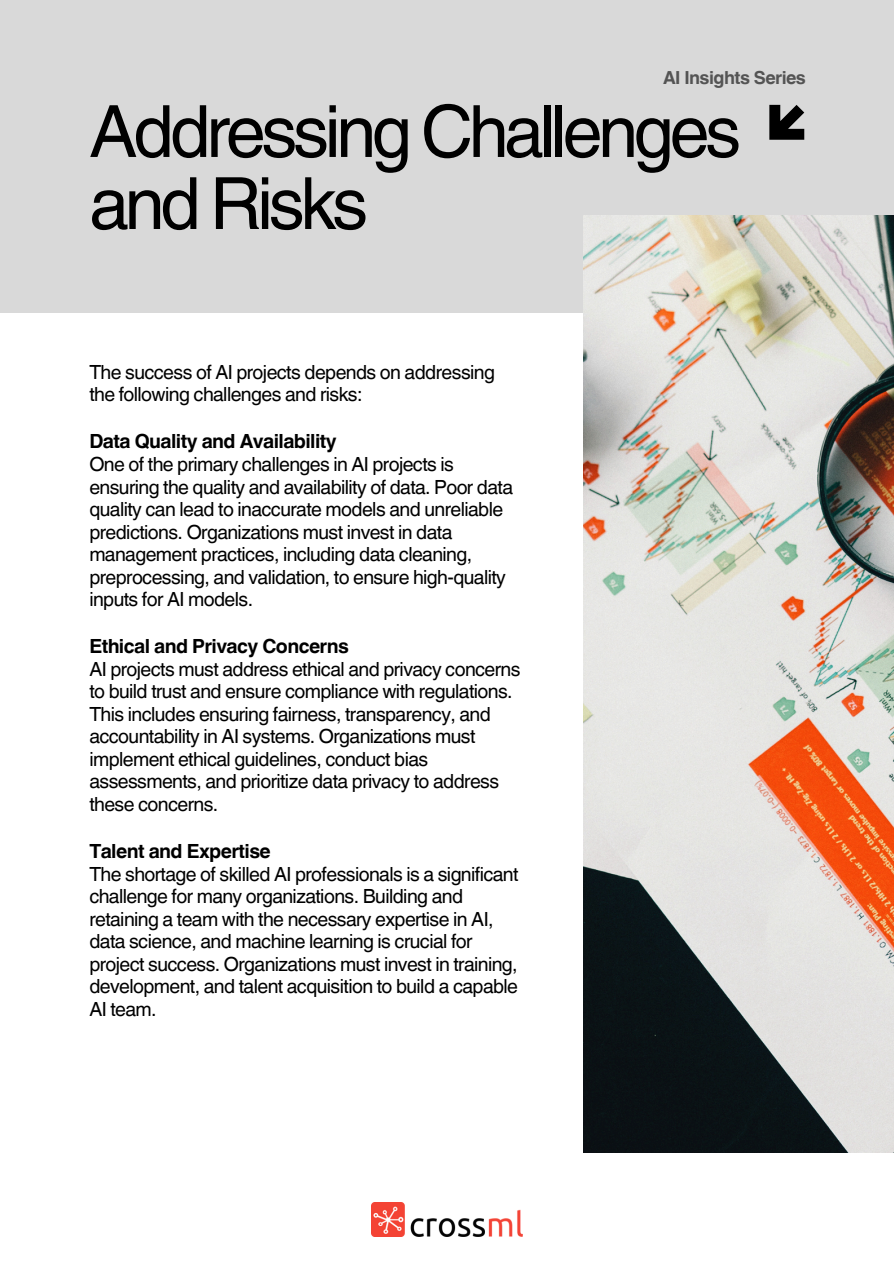
<style>
.page{position:relative;width:894px;height:1264px;background:#fff}
.page>*{position:absolute;margin:0;border:0;box-sizing:border-box;transform-origin:0 0}
.t1{font:72px/72px "Helvetica World";letter-spacing:-.06em;color:#000}
.t2{font:19.5px/22.5px "Helvetica World";letter-spacing:-.03em;color:#000}
.t3{font:700 19.5px "Helvetica World";letter-spacing:-.03em;color:#000}
.t4{font:700 18px "Helvetica World";letter-spacing:-.03em;color:#545454}
</style>
<div class="page">
<div style="left:0;top:0;width:893px;height:312px;background:#d9d9d9"></div>
<img style="left:583px;top:215px;width:310px;height:937px">
<svg style="left:769px;top:105px;width:35px;height:35px"></svg>
<img style="left:371px;top:1202px;width:151px;height:34px">
<p class="t4" style="left:663px;top:63px;width:144px">AI Insights Series</p>
<h2 class="t1" style="left:89px;top:96px;width:653px">Addressing Challenges and Risks</h2>
<h1 class="t2" style="left:89px;top:361px;width:407px">The success of AI projects depends on addressing the following challenges and risks:</h1>
<p class="t3" style="left:89px;top:425px;width:249px">Data Quality and Availability</p>
<p class="t2" style="left:89px;top:453px;width:425px">One of the primary challenges in AI projects is ensuring the quality and availability of data. Poor data quality can lead to inaccurate models and unreliable predictions. Organizations must invest in data management practices, including data cleaning, preprocessing, and validation, to ensure high-quality inputs for AI models.</p>
<p class="t3" style="left:89px;top:630px;width:261px">Ethical and Privacy Concerns</p>
<p class="t2" style="left:89px;top:658px;width:432px">AI projects must address ethical and privacy concerns to build trust and ensure compliance with regulations.<br>This includes ensuring fairness, transparency, and accountability in AI systems. Organizations must implement ethical guidelines, conduct bias assessments, and prioritize data privacy to address these concerns.</p>
<p class="t3" style="left:89px;top:835px;width:183px">Talent and Expertise</p>
<p class="t2" style="left:89px;top:862px;width:430px">The shortage of skilled AI professionals is a significant challenge for many organizations. Building and retaining a team with the necessary expertise in AI, data science, and machine learning is crucial for project success. Organizations must invest in training, development, and talent acquisition to build a capable AI team.</p>
</div>
